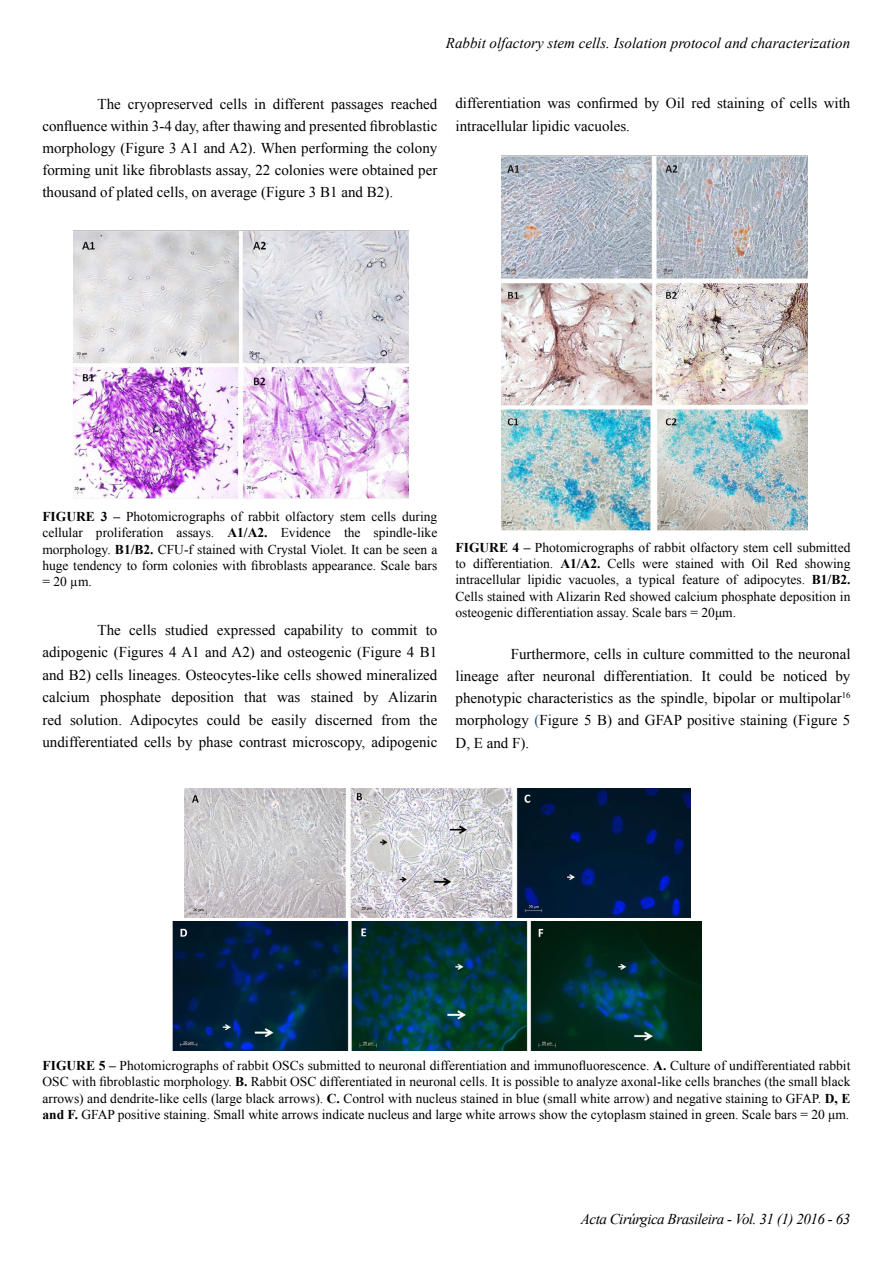
<style>
.page{position:relative;width:893px;height:1263px;background:#fff}
.page>*{position:absolute;margin:0;border:0;box-sizing:border-box;transform-origin:0 0}
.t1{font:15px/22.5px "Times New Roman";color:#000;text-align:justify}
.t2{font:italic 15px "Times New Roman";color:#000}
.t3{font:italic 15px "Times New Roman";letter-spacing:-.03em;color:#000}
.t4{font:13.5px/16.2px "Times New Roman";color:#000;text-align:justify}
.s1{font-weight:700}
.s2{color:#1f497d}
</style>
<div class="page">
<img style="left:74px;top:230px;width:334px;height:269px">
<img style="left:502px;top:155px;width:306px;height:376px">
<img style="left:185px;top:788px;width:505px;height:129px">
<img style="left:172px;top:921px;width:530px;height:130px">
<p class="t2" style="left:446px;top:32px;width:406px">Rabbit olfactory stem cells. Isolation protocol and characterization</p>
<p class="t1" style="left:42px;top:92px;width:396px;line-height:22px;text-indent:55px">The cryopreserved cells in different passages reached confluence within 3-4 day, after thawing and presented fibroblastic morphology (Figure 3 A1 and A2). When performing the colony forming unit like fibroblasts assay, 22 colonies were obtained per thousand of plated cells, on average (Figure 3 B1 and B2).</p>
<p class="t1" style="left:455px;top:91px;width:396px">differentiation was confirmed by Oil red staining of cells with intracellular lipidic vacuoles.</p>
<p class="t4" style="left:42px;top:508px;width:396px"><span class="s1">FIGURE 3 –</span> Photomicrographs of rabbit olfactory stem cells during cellular proliferation assays. <span class="s1">A1/A2.</span> Evidence the spindle-like morphology. <span class="s1">B1/B2.</span> CFU-f stained with Crystal Violet. It can be seen a huge tendency to form colonies with fibroblasts appearance. Scale bars = 20 µm.</p>
<p class="t1" style="left:42px;top:618px;width:396px;text-indent:55px">The cells studied expressed capability to commit to adipogenic (Figures 4 A1 and A2) and osteogenic (Figure 4 B1 and B2) cells lineages. Osteocytes-like cells showed mineralized calcium phosphate deposition that was stained by Alizarin red solution. Adipocytes could be easily discerned from the undifferentiated cells by phase contrast microscopy, adipogenic</p>
<p class="t4" style="left:455px;top:539px;width:396px"><span class="s1">FIGURE 4 –</span> Photomicrographs of rabbit olfactory stem cell submitted to differentiation. <span class="s1">A1/A2.</span> Cells were stained with Oil Red showing intracellular lipidic vacuoles, a typical feature of adipocytes. <span class="s1">B1/B2.<br></span>Cells stained with Alizarin Red showed calcium phosphate deposition in osteogenic differentiation assay. Scale bars = 20μm.</p>
<p class="t1" style="left:455px;top:642px;width:396px;text-indent:55px">Furthermore, cells in culture committed to the neuronal lineage after neuronal differentiation. It could be noticed by phenotypic characteristics as the spindle, bipolar or multipolar<sup>16 </sup>morphology <span class="s2">(</span>Figure 5 B) and GFAP positive staining (Figure 5<br>D, E and F).</p>
<p class="t4" style="left:43px;top:1057px;width:809px"><span class="s1">FIGURE 5 –</span> Photomicrographs of rabbit OSCs submitted to neuronal differentiation and immunofluorescence. <span class="s1">A.</span> Culture of undifferentiated rabbit OSC with fibroblastic morphology. <span class="s1">B.</span> Rabbit OSC differentiated in neuronal cells. It is possible to analyze axonal-like cells branches (the small black arrows) and dendrite-like cells (large black arrows). <span class="s1">C.</span> Control with nucleus stained in blue (small white arrow) and negative staining to GFAP. <span class="s1">D, E and F.</span> GFAP positive staining. Small white arrows indicate nucleus and large white arrows show the cytoplasm stained in green. Scale bars = 20 μm.</p>
<p class="t3" style="left:581px;top:1208px;width:271px">Acta Cirúrgica Brasileira - Vol. 31 (1) 2016 - 63</p>
</div>
